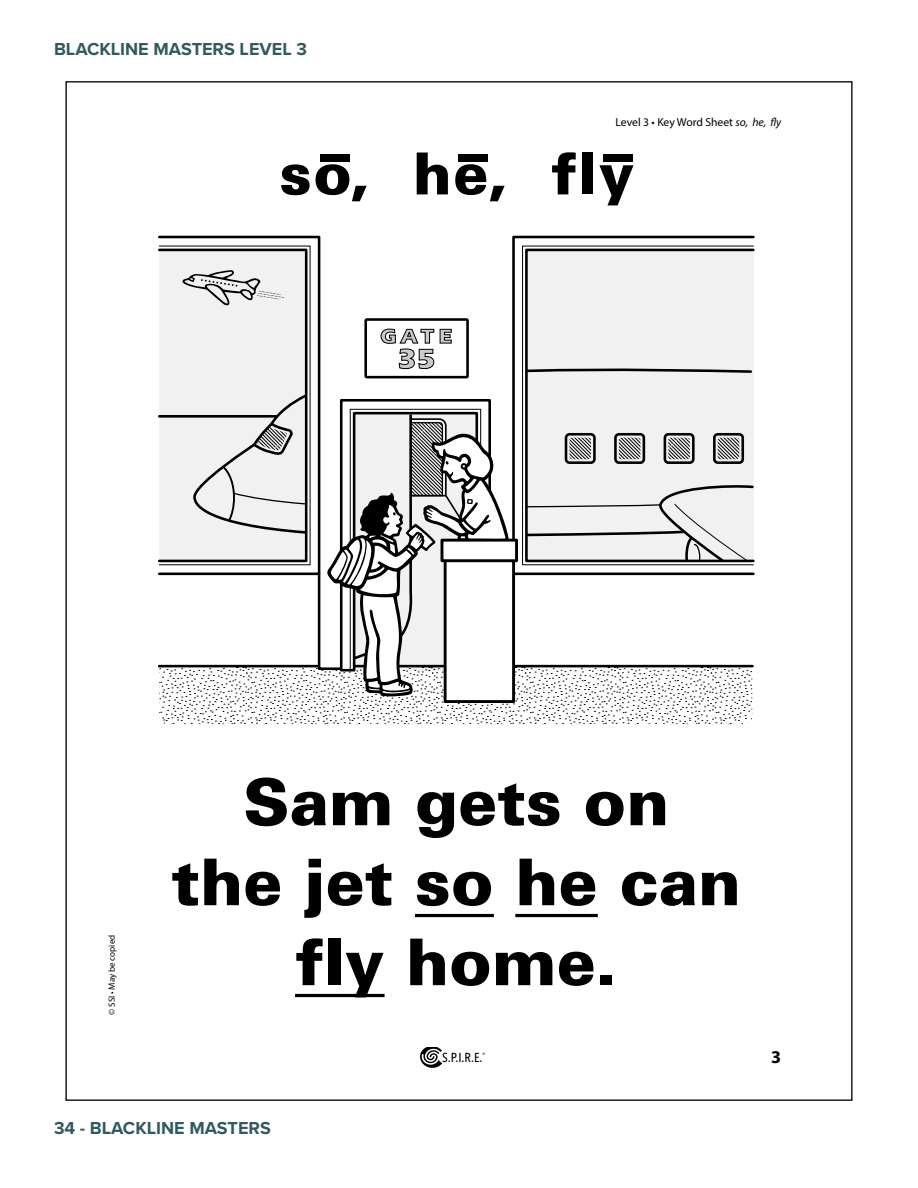
<style>
.page{position:relative;width:918px;height:1188px;background:#fff}
.page>*{position:absolute;margin:0;border:0;box-sizing:border-box;transform-origin:0 0}
.t1{font:900 64.5px/79.9px "Univers";color:#000;text-align:center}
.t2{font:900 58.05px "Univers";letter-spacing:.025em;color:#000}
.t3{font:700 18px "Proxima Nova";color:#315a60}
.t4{font:700 18px "Myriad Pro";color:#000}
.t5{font:500 13.05px "Avenir Next Condensed";color:#000}
.t6{font:11.55px "Myriad Pro";color:#000}
.t7{font:9px "Myriad Pro";letter-spacing:-.005em;color:#000}
.t8{font:300 3.45px "Avenir";color:#000}
.s1{font-style:italic}
</style>
<div class="page">
<svg style="left:420px;top:1047px;width:22px;height:21px"></svg>
<hr style="left:415px;top:914px;width:79px;height:3px;background:#000">
<hr style="left:515px;top:914px;width:83px;height:3px;background:#000">
<hr style="left:295px;top:994px;width:90px;height:3px;background:#000">
<svg style="left:512px;top:236px;width:243px;height:162px"></svg>
<svg style="left:158px;top:236px;width:163px;height:339px"></svg>
<svg style="left:194px;top:368px;width:559px;height:30px"></svg>
<svg style="left:182px;top:270px;width:102px;height:36px"></svg>
<div style="left:366px;top:320px;width:102px;height:57px;background:#fff"></div>
<div style="left:364px;top:318px;width:105px;height:60px;border:3px solid #000"></div>
<svg style="left:159px;top:398px;width:596px;height:326px"></svg>
<svg style="left:380px;top:328px;width:72px;height:41px"></svg>
<div style="left:442px;top:540px;width:75px;height:21px;background:#fff"></div>
<div style="left:441px;top:539px;width:77px;height:23px;border:3px solid #000"></div>
<p class="t3" style="left:54px;top:35px;width:254px">BLACKLINE MASTERS LEVEL 3</p>
<p class="t6" style="left:616px;top:115px;width:167px">Level 3 • Key Word Sheet <span class="s1">so, he, fly</span></p>
<h2 class="t2" style="left:280px;top:137px;width:356px">so–, he–, fly–</h2>
<p class="t7" style="left:106px;top:1015px;width:81px;rotate:-90deg">© SSI • May be copied</p>
<h1 class="t1" style="left:171px;top:762px;width:571px">Sam gets on<br>the jet so he can fly home.</h1>
<p class="t5" style="left:442px;top:1049px;width:42px">S.P.I.R.E.</p>
<p class="t4" style="left:771px;top:1046px;width:12px">3</p>
<p class="t8" style="left:482px;top:1052px;width:4px">®</p>
<p class="t3" style="left:54px;top:1115px;width:218px">34 - BLACKLINE MASTERS</p>
</div>
